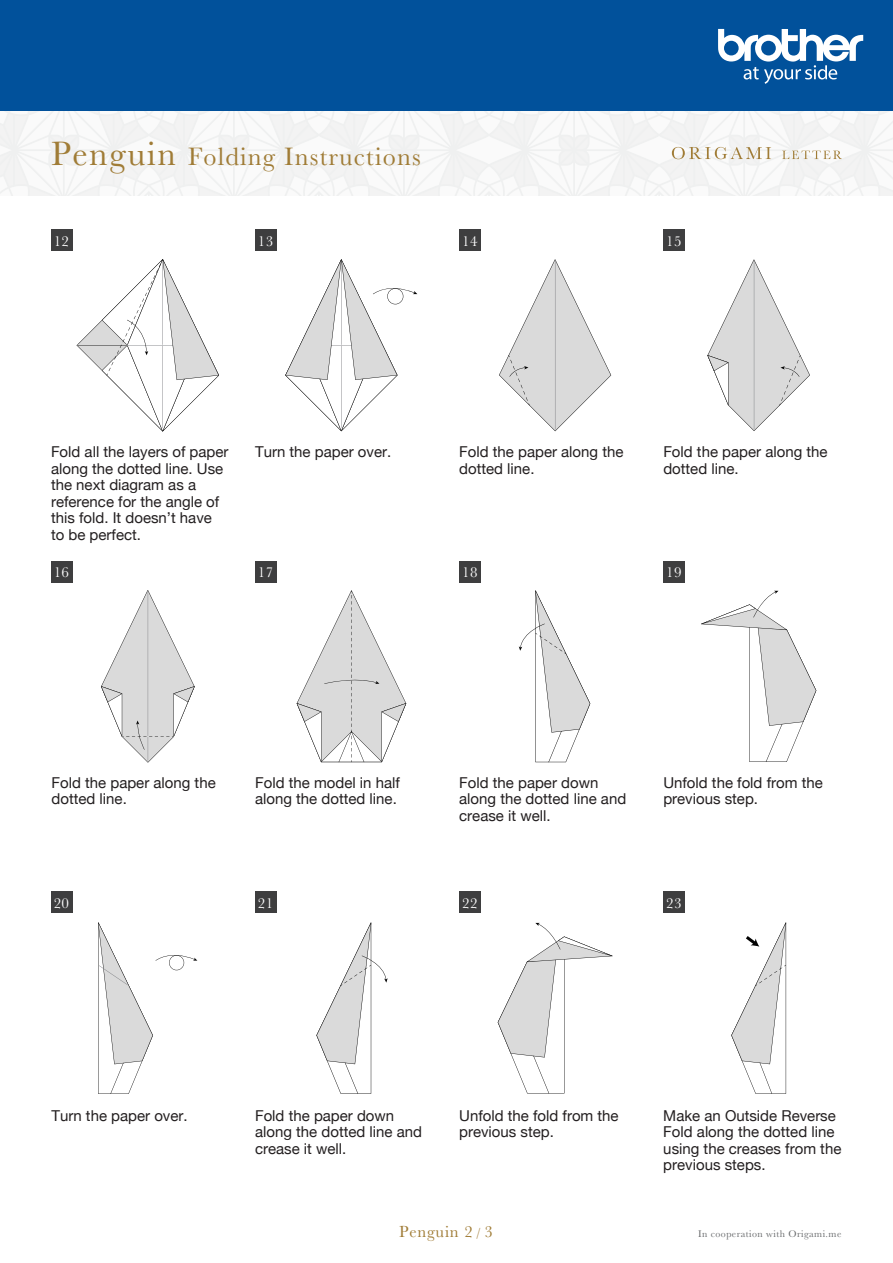
<style>
.page{position:relative;width:893px;height:1263px;background:#fff}
.page>*{position:absolute;margin:0;border:0;box-sizing:border-box;transform-origin:0 0}
.t1{font:25.95px "Baskerville URW";letter-spacing:.045em;color:#a07c36}
.t2{font:16.5px "Baskerville URW";letter-spacing:.045em;color:#a07c36}
.t3{font:15px/16.5px "Helvetica Neue";color:#231f20}
.t4{font:14.85px "Baskerville URW";letter-spacing:.025em;color:#fff}
.t5{font:9.9px "Baskerville URW";letter-spacing:.045em;color:#67696b}
.s1{font-size:34.65px}
.s2{font-size:12.3px}
</style>
<div class="page">
<svg style="left:77px;top:259px;width:142px;height:172px"></svg>
<svg style="left:285px;top:259px;width:132px;height:172px"></svg>
<svg style="left:499px;top:259px;width:112px;height:172px"></svg>
<svg style="left:707px;top:259px;width:103px;height:172px"></svg>
<svg style="left:101px;top:590px;width:94px;height:172px"></svg>
<svg style="left:297px;top:590px;width:109px;height:172px"></svg>
<svg style="left:519px;top:590px;width:71px;height:172px"></svg>
<svg style="left:701px;top:591px;width:115px;height:171px"></svg>
<svg style="left:98px;top:922px;width:99px;height:172px"></svg>
<svg style="left:316px;top:922px;width:72px;height:172px"></svg>
<svg style="left:498px;top:923px;width:114px;height:170px"></svg>
<svg style="left:731px;top:922px;width:55px;height:172px"></svg>
<div style="left:51px;top:230px;width:21px;height:21px;background:#3e3e3f"></div>
<div style="left:255px;top:230px;width:21px;height:21px;background:#3e3e3f"></div>
<div style="left:459px;top:230px;width:21px;height:21px;background:#3e3e3f"></div>
<div style="left:663px;top:230px;width:22px;height:21px;background:#3e3e3f"></div>
<div style="left:255px;top:561px;width:21px;height:21px;background:#3e3e3f"></div>
<div style="left:51px;top:561px;width:21px;height:21px;background:#3e3e3f"></div>
<div style="left:459px;top:561px;width:21px;height:21px;background:#3e3e3f"></div>
<div style="left:663px;top:561px;width:22px;height:21px;background:#3e3e3f"></div>
<div style="left:255px;top:892px;width:21px;height:21px;background:#3e3e3f"></div>
<div style="left:51px;top:892px;width:21px;height:21px;background:#3e3e3f"></div>
<div style="left:459px;top:892px;width:21px;height:21px;background:#3e3e3f"></div>
<div style="left:663px;top:892px;width:22px;height:21px;background:#3e3e3f"></div>
<div style="left:0;top:111px;width:893px;height:85px;background:#f5f6f6"></div>
<svg style="left:672px;top:147px;width:170px;height:12px"></svg>
<div style="left:0;top:0;width:893px;height:111px;background:#01519b"></div>
<svg style="left:718px;top:29px;width:145px;height:55px"></svg>
<h1 class="t1" style="left:51px;top:139px;width:371px"><span class="s1">Penguin</span> Folding Instructions</h1>
<p class="t4" style="left:54px;top:231px;width:17px">12</p>
<p class="t4" style="left:258px;top:231px;width:17px">13</p>
<p class="t4" style="left:462px;top:231px;width:17px">14</p>
<p class="t4" style="left:666px;top:231px;width:17px">15</p>
<p class="t3" style="left:51px;top:444px;width:179px">Fold all the layers of paper along the dotted line. Use the next diagram as a reference for the angle of this fold. It doesn’t have to be perfect.</p>
<p class="t3" style="left:255px;top:444px;width:138px">Turn the paper over.</p>
<p class="t3" style="left:459px;top:444px;width:166px">Fold the paper along the dotted line.</p>
<p class="t3" style="left:663px;top:444px;width:166px">Fold the paper along the dotted line.</p>
<p class="t4" style="left:54px;top:562px;width:17px">16</p>
<p class="t4" style="left:258px;top:562px;width:17px">17</p>
<p class="t4" style="left:462px;top:562px;width:17px">18</p>
<p class="t4" style="left:666px;top:562px;width:17px">19</p>
<p class="t3" style="left:52px;top:775px;width:166px">Fold the paper along the dotted line.</p>
<p class="t3" style="left:255px;top:775px;width:146px">Fold the model in half along the dotted line.</p>
<p class="t3" style="left:459px;top:775px;width:168px">Fold the paper down along the dotted line and crease it well.</p>
<p class="t3" style="left:663px;top:775px;width:161px">Unfold the fold from the previous step.</p>
<p class="t4" style="left:54px;top:893px;width:17px">20</p>
<p class="t4" style="left:258px;top:893px;width:17px">21</p>
<p class="t4" style="left:462px;top:893px;width:17px">22</p>
<p class="t4" style="left:666px;top:893px;width:17px">23</p>
<p class="t3" style="left:52px;top:1108px;width:138px">Turn the paper over.</p>
<p class="t3" style="left:255px;top:1108px;width:168px">Fold the paper down along the dotted line and crease it well.</p>
<p class="t3" style="left:459px;top:1108px;width:161px">Unfold the fold from the previous step.</p>
<p class="t3" style="left:663px;top:1108px;width:180px">Make an Outside Reverse<br>Fold along the dotted line using the creases from the previous steps.</p>
<p class="t2" style="left:399px;top:1220px;width:95px">Penguin 2 <span class="s2">/</span> 3</p>
<p class="t5" style="left:698px;top:1227px;width:145px">In cooperation with Origami.me</p>
</div>
